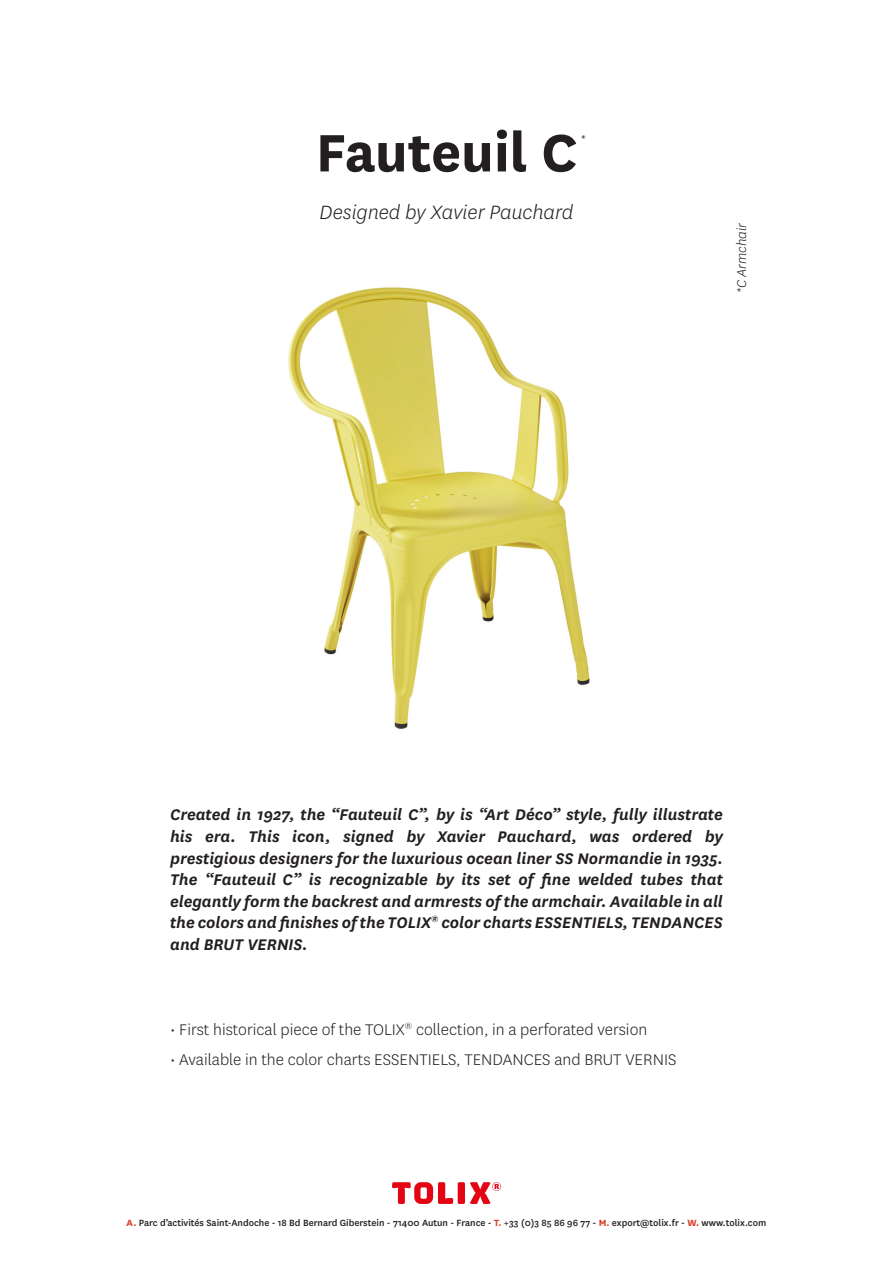
<style>
.page{position:relative;width:893px;height:1263px;background:#fff}
.page>*{position:absolute;margin:0;border:0;box-sizing:border-box;transform-origin:0 0}
.t1{font:700 61.5px "National";color:#231f20}
.t2{font:italic 300 22.5px "National";color:#231f20}
.t3{font:italic 600 18px/21.6px "National";color:#231f20;text-align:justify}
.t4{font:300 18px "National";color:#231f20}
.t5{font:italic 300 15px "National";color:#231f20}
.t6{font:500 10.5px "National";color:#231f20}
.s1{font-weight:700;color:#d93d27}
</style>
<div class="page">
<svg style="left:392px;top:1182px;width:109px;height:22px"></svg>
<img style="left:288px;top:287px;width:302px;height:442px">
<p class="t1" style="left:316px;top:109px;width:263px">Fauteuil C</p>
<p class="t2" style="left:319px;top:199px;width:255px">Designed by Xavier Pauchard</p>
<p class="t5" style="left:581px;top:130px;width:7px">*</p>
<p class="t5" style="left:733px;top:293px;width:72px;rotate:-90deg">*C Armchair</p>
<p class="t3" style="left:170px;top:803px;width:554px">Created in 1927, the “Fauteuil C”, by is “Art Déco” style, fully illustrate his era. This icon, signed by Xavier Pauchard, was ordered by prestigious designers for the luxurious ocean liner SS Normandie in 1935.<br>The “Fauteuil C” is recognizable by its set of fine welded tubes that elegantly form the backrest and armrests of the armchair. Available in all the colors and finishes of the TOLIX<sup>®</sup> color charts ESSENTIELS, TENDANCES and BRUT VERNIS.</p>
<p class="t4" style="left:170px;top:1018px;width:479px">• First historical piece of the TOLIX<sup>®</sup> collection, in a perforated version</p>
<p class="t4" style="left:170px;top:1048px;width:508px">• Available in the color charts ESSENTIELS, TENDANCES and BRUT VERNIS</p>
<p class="t6" style="left:127px;top:1216px;width:641px"><span class="s1">A.</span> Parc d’activités Saint-Andoche - 18 Bd Bernard Giberstein - 71400 Autun - France - <span class="s1">T.</span> +33 (0)3 85 86 96 77 - <span class="s1">M.</span> export@tolix.fr - <span class="s1">W.</span> www.tolix.com</p>
</div>
